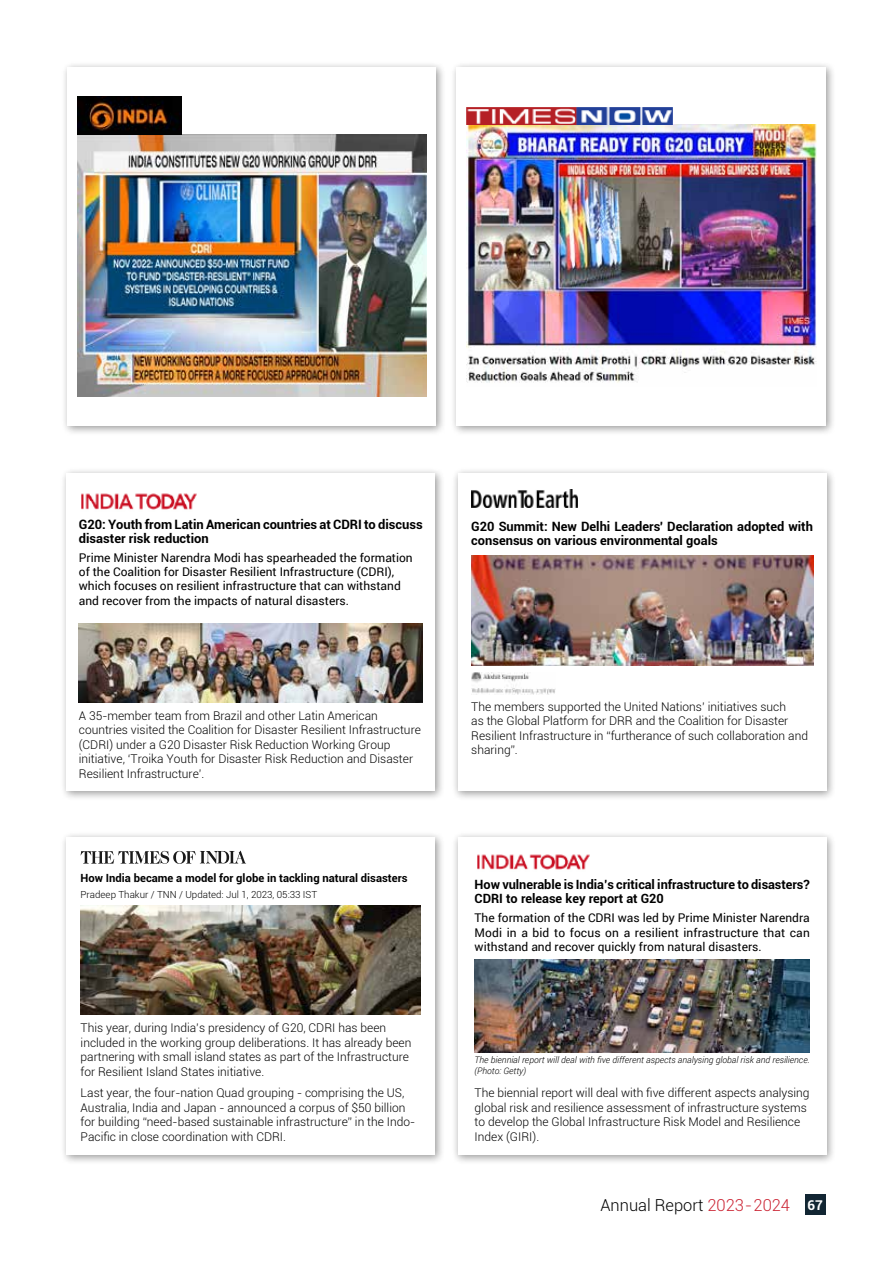
<style>
.page{position:relative;width:893px;height:1263px;background:#fff}
.page>*{position:absolute;margin:0;border:0;box-sizing:border-box;transform-origin:0 0}
.t1{font:300 16.5px "Roboto";color:#000}
.t2{font:700 12.9px/14.1px "Roboto";color:#000}
.t3{font:700 12.75px/13.8px "Roboto";letter-spacing:-.005em;color:#000}
.t4{font:300 12px/14.4px "Roboto";color:#000}
.t5{font:12px/14.4px "Roboto";color:#000}
.t6{font:700 11.25px "Roboto";color:#000}
.t7{font:300 9.75px "Roboto";color:#000}
.t8{font:italic 300 9px/10.8px "Roboto";color:#000}
.s1{color:#cb2433}
.s2{font-weight:700;font-size:13.5px;color:#fff}
</style>
<div class="page">
<div style="left:805px;top:1195px;width:20px;height:20px;background:#122633"></div>
<div style="left:450px;top:61px;width:386px;height:376px;background:#000;opacity:.4"></div>
<div style="left:457px;top:68px;width:369px;height:358px;background:#fff"></div>
<img style="left:467px;top:125px;width:349px;height:258px">
<img style="left:467px;top:107px;width:205px;height:18px">
<div style="left:452px;top:467px;width:385px;height:334px;background:#000;opacity:.4"></div>
<div style="left:458px;top:474px;width:368px;height:317px;background:#fff"></div>
<img style="left:471px;top:556px;width:342px;height:110px">
<img style="left:471px;top:672px;width:84px;height:23px">
<img style="left:471px;top:490px;width:106px;height:17px">
<div style="left:60px;top:467px;width:385px;height:334px;background:#000;opacity:.4"></div>
<div style="left:67px;top:474px;width:368px;height:317px;background:#fff"></div>
<img style="left:81px;top:493px;width:116px;height:17px">
<img style="left:79px;top:624px;width:343px;height:78px">
<div style="left:61px;top:61px;width:385px;height:376px;background:#000;opacity:.4"></div>
<div style="left:67px;top:68px;width:369px;height:358px;background:#fff"></div>
<img style="left:77px;top:134px;width:349px;height:263px">
<img style="left:77px;top:97px;width:104px;height:37px">
<div style="left:60px;top:831px;width:385px;height:334px;background:#000;opacity:.4"></div>
<div style="left:67px;top:837px;width:368px;height:318px;background:#fff"></div>
<img style="left:81px;top:905px;width:340px;height:110px">
<svg style="left:81px;top:851px;width:165px;height:13px"></svg>
<div style="left:452px;top:831px;width:385px;height:334px;background:#000;opacity:.4"></div>
<div style="left:458px;top:837px;width:368px;height:318px;background:#fff"></div>
<img style="left:477px;top:854px;width:113px;height:16px">
<img style="left:475px;top:960px;width:334px;height:93px">
<p class="t2" style="left:79px;top:517px;width:345px">G20: Youth from Latin American countries at CDRI to discuss disaster risk reduction</p>
<p class="t5" style="left:79px;top:550px;width:335px">Prime Minister Narendra Modi has spearheaded the formation of the Coalition for Disaster Resilient Infrastructure (CDRI), which focuses on resilient infrastructure that can withstand and recover from the impacts of natural disasters.</p>
<p class="t4" style="left:79px;top:708px;width:344px">A 35-member team from Brazil and other Latin American countries visited the Coalition for Disaster Resilient Infrastructure (CDRI) under a G20 Disaster Risk Reduction Working Group initiative, ‘Troika Youth for Disaster Risk Reduction and Disaster Resilient Infrastructure’.</p>
<p class="t2" style="left:471px;top:518px;width:343px">G20 Summit: New Delhi Leaders' Declaration adopted with consensus on various environmental goals</p>
<p class="t4" style="left:471px;top:699px;width:338px">The members supported the United Nations’ initiatives such<br>as the Global Platform for DRR and the Coalition for Disaster Resilient Infrastructure in “furtherance of such collaboration and sharing”.</p>
<p class="t6" style="left:81px;top:870px;width:328px">How India became a model for globe in tackling natural disasters</p>
<p class="t7" style="left:81px;top:888px;width:238px">Pradeep Thakur / TNN / Updated: Jul 1, 2023, 05:33 IST</p>
<p class="t3" style="left:475px;top:877px;width:337px">How vulnerable is India’s critical infrastructure to disasters?<br>CDRI to release key report at G20</p>
<p class="t4" style="left:81px;top:1020px;width:332px">This year, during India’s presidency of G20, CDRI has been included in the working group deliberations. It has already been partnering with small island states as part of the Infrastructure for Resilient Island States initiative.</p>
<p class="t4" style="left:81px;top:1085px;width:336px">Last year, the four-nation Quad grouping - comprising the US, Australia, India and Japan - announced a corpus of $50 billion for building “need-based sustainable infrastructure” in the Indo-Pacific in close coordination with CDRI.</p>
<p class="t5" style="left:475px;top:910px;width:337px;text-align:justify">The formation of the CDRI was led by Prime Minister Narendra Modi in a bid to focus on a resilient infrastructure that can withstand and recover quickly from natural disasters.</p>
<p class="t8" style="left:475px;top:1054px;width:337px">The biennial report will deal with five different aspects analysing global risk and resilience. (Photo: Getty)</p>
<p class="t4" style="left:475px;top:1085px;width:336px">The biennial report will deal with five different aspects analysing global risk and resilience assessment of infrastructure systems to develop the Global Infrastructure Risk Model and Resilience Index (GIRI).</p>
<h1 class="t1" style="left:600px;top:1194px;width:224px">Annual Report <span class="s1">2023-2024</span> <span class="s2">67</span></h1>
</div>
